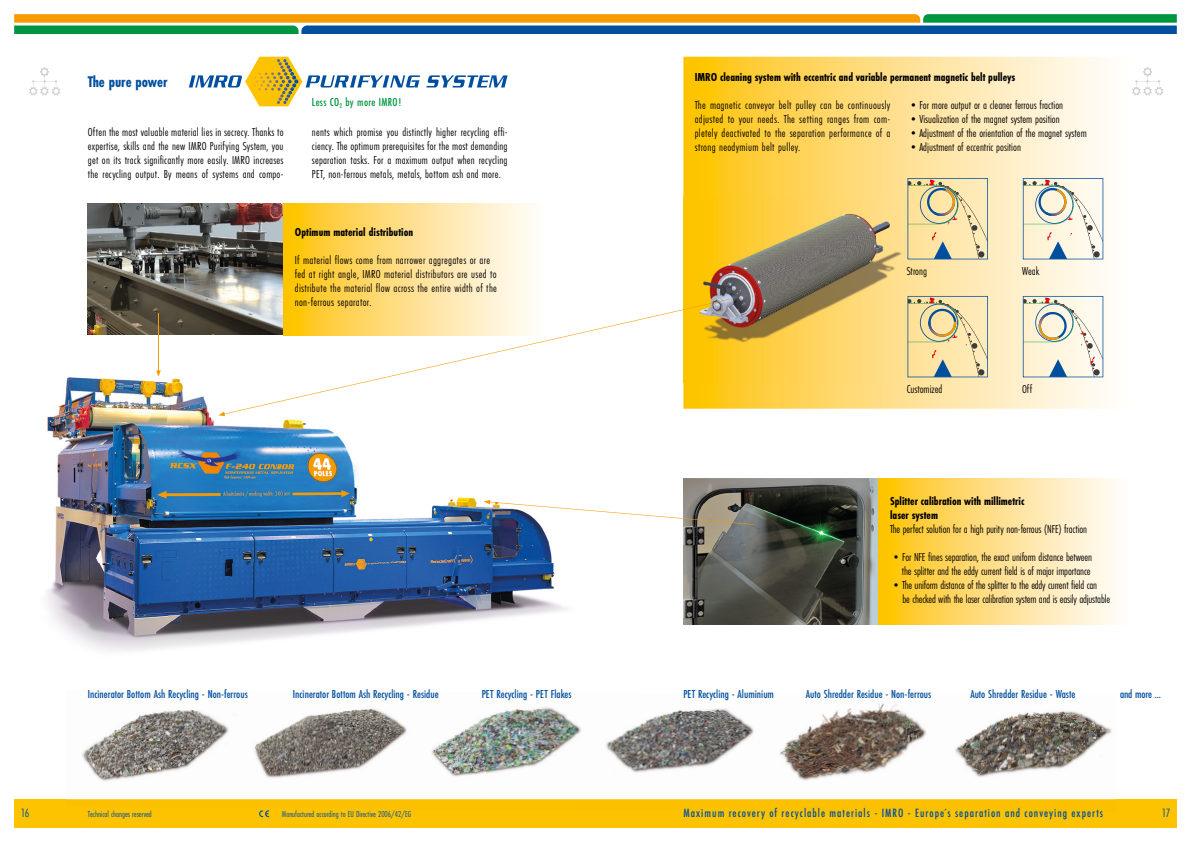
<style>
.page{position:relative;width:1191px;height:842px;background:#fff}
.page>*{position:absolute;margin:0;border:0;box-sizing:border-box;transform-origin:0 0}
.t1{font:700 16px "Futura PT Cond";color:#004f9f}
.t2{font:500 12.5px "Futura PT Cond";letter-spacing:.08em;color:#004f9f}
.t3{font:12.5px "Futura PT Cond";color:#004f9f}
.t4{font:12px/14px "Futura PT Cond";color:#000;text-align:justify}
.t5{font:500 12px "Futura PT Cond";color:#004f9f}
.t6{font:12px/14px "Futura PT Cond";letter-spacing:.025em;color:#000}
.t7{font:700 12px/14px "Futura PT Cond";color:#000}
.t8{font:500 12px "Futura PT Cond";letter-spacing:.025em;color:#009641}
.t9{font:9px "Futura PT Cond";color:#004f9f}
</style>
<div class="page">
<svg style="left:14px;top:14px;width:1162px;height:20px;background:#789166"></svg>
<div style="left:14px;top:799px;width:1162px;height:29px;background:#fdc300"></div>
<img style="left:683px;top:478px;width:195px;height:146px">
<svg style="left:683px;top:57px;width:423px;height:352px;background:#fee191"></svg>
<img style="left:683px;top:199px;width:225px;height:184px">
<img style="left:88px;top:204px;width:195px;height:131px">
<img style="left:47px;top:377px;width:520px;height:275px">
<img style="left:82px;top:709px;width:403px;height:72px">
<img style="left:485px;top:703px;width:421px;height:78px">
<img style="left:906px;top:710px;width:206px;height:68px">
<img style="left:66px;top:799px;width:1050px;height:12px">
<svg style="left:426px;top:75px;width:82px;height:12px"></svg>
<svg style="left:189px;top:57px;width:231px;height:49px"></svg>
<svg style="left:283px;top:204px;width:249px;height:95px;background:#fedf86"></svg>
<svg style="left:878px;top:478px;width:239px;height:146px;background:#fedf86"></svg>
<svg style="left:29px;top:67px;width:31px;height:29px"></svg>
<svg style="left:1132px;top:67px;width:31px;height:29px"></svg>
<svg style="left:259px;top:810px;width:10px;height:7px"></svg>
<svg style="left:907px;top:296px;width:81px;height:81px;background:#e0d0a1"></svg>
<svg style="left:1022px;top:178px;width:81px;height:81px;background:#e1ded1"></svg>
<svg style="left:907px;top:178px;width:81px;height:81px;background:#e0d0a1"></svg>
<svg style="left:1022px;top:296px;width:81px;height:81px;background:#e1dfd1"></svg>
<hr style="left:158px;top:313px;width:1px;height:59px;background:#f59c00">
<svg style="left:156px;top:370px;width:5px;height:7px"></svg>
<img style="left:484px;top:500px;width:269px;height:25px">
<svg style="left:223px;top:299px;width:507px;height:115px"></svg>
<svg style="left:218px;top:412px;width:7px;height:4px"></svg>
<h1 class="t1" style="left:88px;top:72px;width:81px">The pure power</h1>
<p class="t4" style="left:88px;top:125px;width:197px">Often the most valuable material lies in secrecy. Thanks to expertise, skills and the new IMRO Purifying System, you get on its track significantly more easily. IMRO increases the recycling output. By means of systems and compo-</p>
<p class="t4" style="left:312px;top:125px;width:197px">nents which promise you distinctly higher recycling effi&shy;ciency. The optimum prerequisites for the most demanding separation tasks. For a maximum output when recycling PET, non-ferrous metals, metals, bottom ash and more.</p>
<p class="t8" style="left:312px;top:95px;width:91px">Less CO<sub>2</sub> by more IMRO!</p>
<p class="t7" style="left:295px;top:225px;width:120px">Optimum material distribution</p>
<p class="t6" style="left:295px;top:253px;width:203px">If material flows come from narrower aggregates or are fed at right angle, IMRO material distributors are used to distribute the material flow across the entire width of the non-ferrous separator.</p>
<p class="t7" style="left:694px;top:70px;width:322px">IMRO cleaning system with eccentric and variable permanent magnetic belt pulleys</p>
<p class="t4" style="left:694px;top:98px;width:197px">The magnetic conveyor belt pulley can be continuously adjusted to your needs. The setting ranges from com&shy;pletely deactivated to the separation performance of a strong neodymium belt pulley.</p>
<p class="t4" style="left:907px;top:98px;width:157px">•For more output or a cleaner ferrous fraction</p>
<p class="t4" style="left:907px;top:112px;width:154px">•Visualization of the magnet system position</p>
<p class="t4" style="left:907px;top:126px;width:181px">•Adjustment of the orientation of the magnet system</p>
<p class="t4" style="left:907px;top:140px;width:115px">•Adjustment of eccentric position</p>
<p class="t4" style="left:907px;top:264px;width:22px">Strong</p>
<p class="t4" style="left:1022px;top:264px;width:19px">Weak</p>
<p class="t4" style="left:907px;top:382px;width:37px">Customized</p>
<p class="t4" style="left:1022px;top:382px;width:11px">Off</p>
<p class="t7" style="left:890px;top:494px;width:136px">Splitter calibration with millimetric laser system</p>
<p class="t4" style="left:890px;top:522px;width:198px">The perfect solution for a high purity non-ferrous (NFE) fraction</p>
<p class="t4" style="left:890px;top:550px;width:204px;text-align:right">•For NFE fines separation, the exact uniform distance between the splitter and the eddy current field is of major importance</p>
<p class="t4" style="left:902px;top:578px;width:209px;text-indent:-12px">•The uniform distance of the splitter to the eddy current field can<br>be checked with the laser calibration system and is easily adjustable</p>
<p class="t5" style="left:88px;top:687px;width:161px">Incinerator Bottom Ash Recycling - Non-ferrous</p>
<p class="t5" style="left:293px;top:687px;width:147px">Incinerator Bottom Ash Recycling - Residue</p>
<p class="t5" style="left:482px;top:687px;width:91px">PET Recycling - PET Flakes</p>
<p class="t5" style="left:683px;top:687px;width:92px">PET Recycling - Aluminium</p>
<p class="t5" style="left:806px;top:687px;width:127px">Auto Shredder Residue - Non-ferrous</p>
<p class="t5" style="left:970px;top:687px;width:106px">Auto Shredder Residue - Waste</p>
<p class="t5" style="left:1120px;top:687px;width:42px">and more ...</p>
<p class="t3" style="left:21px;top:806px;width:10px">16</p>
<p class="t9" style="left:88px;top:808px;width:65px">Technical changes reserved</p>
<p class="t9" style="left:282px;top:808px;width:131px">Manufactured according to EU Directive 2006/42/EG</p>
<p class="t2" style="left:683px;top:806px;width:421px">Maximum recovery of recyclable materials - IMRO - Europe´s separation and conveying experts</p>
<p class="t3" style="left:1161px;top:806px;width:10px">17</p>
</div>
